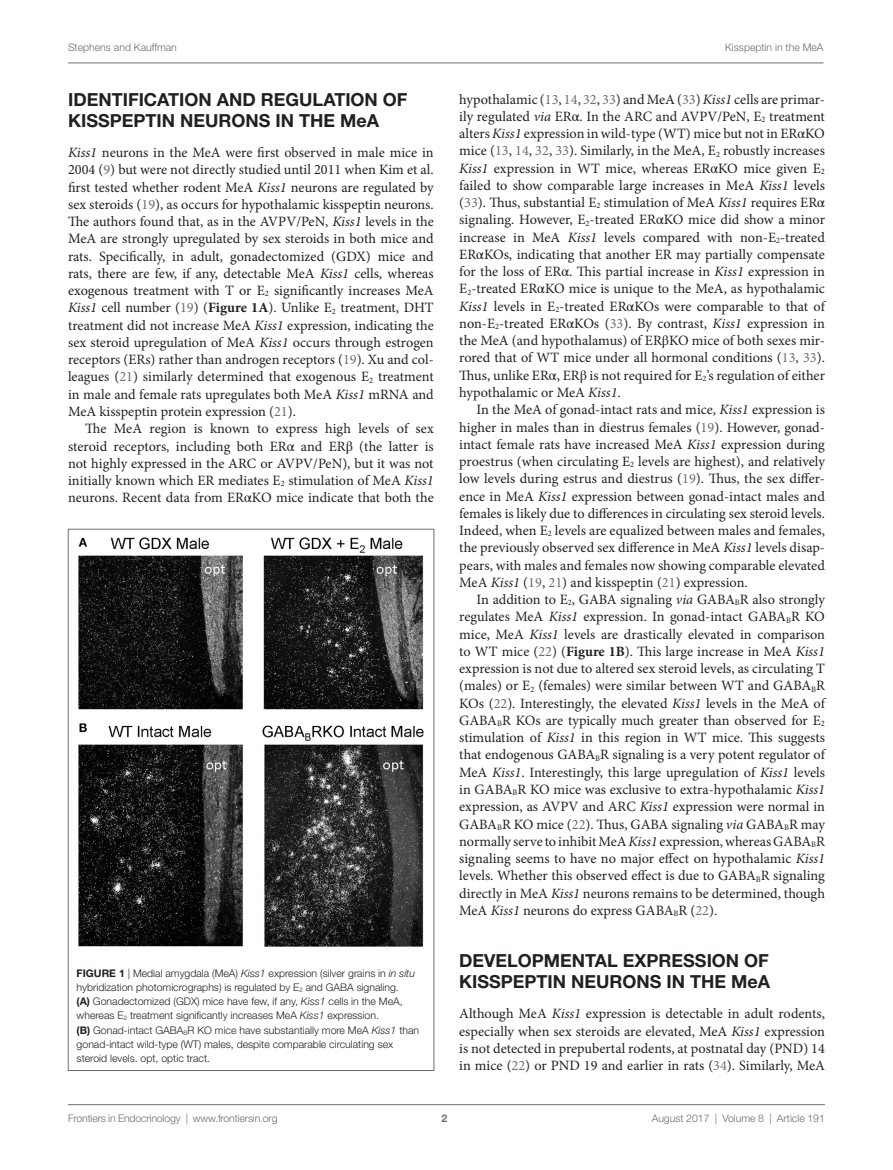
<style>
.page{position:relative;width:893px;height:1170px;background:#fff}
.page>*{position:absolute;margin:0;border:0;box-sizing:border-box;transform-origin:0 0}
.t1{font:700 18px/21px "Helvetica Neue LT Std";color:#231f20}
.t2{font:14.25px/17.2px "Minion Pro";color:#231f20;text-align:justify}
.t3{font:300 10.5px/14.2px "Helvetica Neue LT Std";color:#231f20}
.t4{font:300 10.5px "Helvetica Neue LT Std";color:#6c6d70}
.t5{font:700 10.5px "Helvetica Neue LT Std";color:#231f20}
.t6{font:700 10.5px "Helvetica Neue LT Std";color:#6c6d70}
.s1{font-style:italic}
.s2{color:#6c6d70}
.s3{font-weight:700}
.s4{font-family:"STIX General"}
</style>
<div class="page">
<img style="left:78px;top:537px;width:346px;height:409px">
<hr style="left:68px;top:63px;width:756px;height:1px;background:#6c6d70">
<hr style="left:68px;top:1104px;width:757px;height:1px;background:#6c6d70">
<p class="t4" style="left:68px;top:41px;width:110px">Stephens and Kauffman</p>
<p class="t4" style="left:725px;top:41px;width:100px">Kisspeptin in the MeA</p>
<p class="t1" style="left:68px;top:89px;width:341px">IDENTIFICATION AND REGULATION OF<br>KISSPEPTIN NEURONS IN THE MEA</p>
<p class="t2" style="left:68px;top:144px;width:367px"><span class="s1">Kiss1</span> neurons in the MeA were first observed in male mice in 2004 (<span class="s2">9</span>) but were not directly studied until 2011 when Kim et al. first tested whether rodent MeA <span class="s1">Kiss1</span> neurons are regulated by sex steroids (<span class="s2">19</span>), as occurs for hypothalamic kisspeptin neurons.<br>The authors found that, as in the AVPV/PeN, <span class="s1">Kiss1</span> levels in the MeA are strongly upregulated by sex steroids in both mice and rats. Specifically, in adult, gonadectomized (GDX) mice and rats, there are few, if any, detectable MeA <span class="s1">Kiss1</span> cells, whereas exogenous treatment with T or E<sub>2</sub> significantly increases MeA <span class="s1">Kiss1</span> cell number (<span class="s2">19</span>) (<span class="s3">Figure 1A</span>). Unlike E<sub>2</sub> treatment, DHT treatment did not increase MeA <span class="s1">Kiss1</span> expression, indicating the sex steroid upregulation of MeA <span class="s1">Kiss1</span> occurs through estrogen receptors (ERs) rather than androgen receptors (<span class="s2">19</span>). Xu and col&shy;leagues (<span class="s2">21</span>) similarly determined that exogenous E<sub>2</sub> treatment in male and female rats upregulates both MeA <span class="s1">Kiss1</span> mRNA and MeA kisspeptin protein expression (<span class="s2">21</span>).</p>
<p class="t2" style="left:68px;top:420px;width:367px;text-indent:17px">The MeA region is known to express high levels of sex steroid receptors, including both ER<span class="s4">α</span> and ER<span class="s4">β</span> (the latter is not highly expressed in the ARC or AVPV/PeN), but it was not initially known which ER mediates E<sub>2</sub> stimulation of MeA <span class="s1">Kiss1 </span>neurons. Recent data from ER<span class="s4">α</span>KO mice indicate that both the</p>
<p class="t3" style="left:77px;top:965px;width:344px;text-indent:33px"><span class="s3">E 1</span> | Medial amygdala (MeA) <span class="s1">Kiss1</span> expression (silver grains in <span class="s1">in situ </span>hybridization photomicrographs) is regulated by E<sub>2</sub> and GABA signaling.<br><span class="s3">(A)</span> Gonadectomized (GDX) mice have few, if any, <span class="s1">Kiss1</span> cells in the MeA, whereas E<sub>2</sub> treatment significantly increases MeA <span class="s1">Kiss1</span> expression.<br><span class="s3">(B)</span> Gonad-intact GABA<sub>B</sub>R KO mice have substantially more MeA <span class="s1">Kiss1</span> than gonad-intact wild-type (WT) males, despite comparable circulating sex steroid levels. opt, optic tract.</p>
<p class="t5" style="left:77px;top:966px;width:18px">FIGUR</p>
<p class="t2" style="left:459px;top:90px;width:367px">hypothalamic (<span class="s2">13</span>, <span class="s2">14</span>, <span class="s2">32</span>, <span class="s2">33</span>) and MeA (<span class="s2">33</span>) <span class="s1">Kiss1</span> cells are primar&shy;ily regulated <span class="s1">via</span> ER<span class="s4">α</span>. In the ARC and AVPV/PeN, E<sub>2</sub> treatment alters <span class="s1">Kiss1</span> expression in wild-type (WT) mice but not in ER<span class="s4">α</span>KO mice (<span class="s2">13</span>, <span class="s2">14</span>, <span class="s2">32</span>, <span class="s2">33</span>). Similarly, in the MeA, E<sub>2</sub> robustly increases <span class="s1">Kiss1</span> expression in WT mice, whereas ER<span class="s4">α</span>KO mice given E<sub>2 </sub>failed to show comparable large increases in MeA <span class="s1">Kiss1</span> levels (<span class="s2">33</span>). Thus, substantial E<sub>2</sub> stimulation of MeA <span class="s1">Kiss1</span> requires ER<span class="s4">α </span>signaling. However, E<sub>2</sub>-treated ER<span class="s4">α</span>KO mice did show a minor increase in MeA <span class="s1">Kiss1</span> levels compared with non-E<sub>2</sub>-treated ER<span class="s4">α</span>KOs, indicating that another ER may partially compensate for the loss of ER<span class="s4">α</span>. This partial increase in <span class="s1">Kiss1</span> expression in E<sub>2</sub>-treated ER<span class="s4">α</span>KO mice is unique to the MeA, as hypothalamic <span class="s1">Kiss1</span> levels in E<sub>2</sub>-treated ER<span class="s4">α</span>KOs were comparable to that of non-E<sub>2</sub>-treated ER<span class="s4">α</span>KOs (<span class="s2">33</span>). By contrast, <span class="s1">Kiss1</span> expression in the MeA (and hypothalamus) of ER<span class="s4">β</span>KO mice of both sexes mir&shy;rored that of WT mice under all hormonal conditions (<span class="s2">13</span>, <span class="s2">33</span>).<br>Thus, unlike ER<span class="s4">α</span>, ER<span class="s4">β</span> is not required for E<sub>2</sub>’s regulation of either hypothalamic or MeA <span class="s1">Kiss1</span>.</p>
<p class="t2" style="left:459px;top:401px;width:367px;text-indent:17px">In the MeA of gonad-intact rats and mice, <span class="s1">Kiss1</span> expression is higher in males than in diestrus females (<span class="s2">19</span>). However, gonad&shy;intact female rats have increased MeA <span class="s1">Kiss1</span> expression during proestrus (when circulating E<sub>2</sub> levels are highest), and relatively low levels during estrus and diestrus (<span class="s2">19</span>). Thus, the sex differ&shy;ence in MeA <span class="s1">Kiss1</span> expression between gonad-intact males and females is likely due to differences in circulating sex steroid levels.<br>Indeed, when E<sub>2</sub> levels are equalized between males and females, the previously observed sex difference in MeA <span class="s1">Kiss1</span> levels disap&shy;pears, with males and females now showing comparable elevated MeA <span class="s1">Kiss1</span> (<span class="s2">19</span>, <span class="s2">21</span>) and kisspeptin (<span class="s2">21</span>) expression.</p>
<p class="t2" style="left:459px;top:591px;width:367px;text-indent:17px">In addition to E<sub>2</sub>, GABA signaling <span class="s1">via</span> GABA<sub>B</sub>R also strongly regulates MeA <span class="s1">Kiss1</span> expression. In gonad-intact GABA<sub>B</sub>R KO mice, MeA <span class="s1">Kiss1</span> levels are drastically elevated in comparison to WT mice (<span class="s2">22</span>) (<span class="s3">Figure 1B</span>). This large increase in MeA <span class="s1">Kiss1 </span>expression is not due to altered sex steroid levels, as circulating T (males) or E<sub>2</sub> (females) were similar between WT and GABA<sub>B</sub>R KOs (<span class="s2">22</span>). Interestingly, the elevated <span class="s1">Kiss1</span> levels in the MeA of GABA<sub>B</sub>R KOs are typically much greater than observed for E<sub>2 </sub>stimulation of <span class="s1">Kiss1</span> in this region in WT mice. This suggests that endogenous GABA<sub>B</sub>R signaling is a very potent regulator of MeA <span class="s1">Kiss1</span>. Interestingly, this large upregulation of <span class="s1">Kiss1</span> levels in GABA<sub>B</sub>R KO mice was exclusive to extra-hypothalamic <span class="s1">Kiss1 </span>expression, as AVPV and ARC <span class="s1">Kiss1</span> expression were normal in GABA<sub>B</sub>R KO mice (<span class="s2">22</span>). Thus, GABA signaling <span class="s1">via</span> GABA<sub>B</sub>R may normally serve to inhibit MeA <span class="s1">Kiss1</span> expression, whereas GABA<sub>B</sub>R signaling seems to have no major effect on hypothalamic <span class="s1">Kiss1 </span>levels. Whether this observed effect is due to GABA<sub>B</sub>R signaling directly in MeA <span class="s1">Kiss1</span> neurons remains to be determined, though MeA <span class="s1">Kiss1</span> neurons do express GABA<sub>B</sub>R (<span class="s2">22</span>).</p>
<p class="t1" style="left:459px;top:949px;width:26px">DEVE</p>
<p class="t1" style="left:459px;top:949px;width:313px;text-align:right">LOPMENTAL EXPRESSION OF<br>KISSPEPTIN NEURONS IN THE MEA</p>
<p class="t2" style="left:459px;top:1005px;width:367px">Although MeA <span class="s1">Kiss1</span> expression is detectable in adult rodents, especially when sex steroids are elevated, MeA <span class="s1">Kiss1</span> expression is not detected in prepubertal rodents, at postnatal day (PND) 14 in mice (<span class="s2">22</span>) or PND 19 and earlier in rats (<span class="s2">34</span>). Similarly, MeA</p>
<p class="t4" style="left:68px;top:1111px;width:211px">Frontiers in Endocrinology | www.frontiersin.org</p>
<p class="t4" style="left:652px;top:1111px;width:175px">August 2017 | Volume 8 | Article 191</p>
<p class="t6" style="left:441px;top:1111px;width:7px">2</p>
</div>
